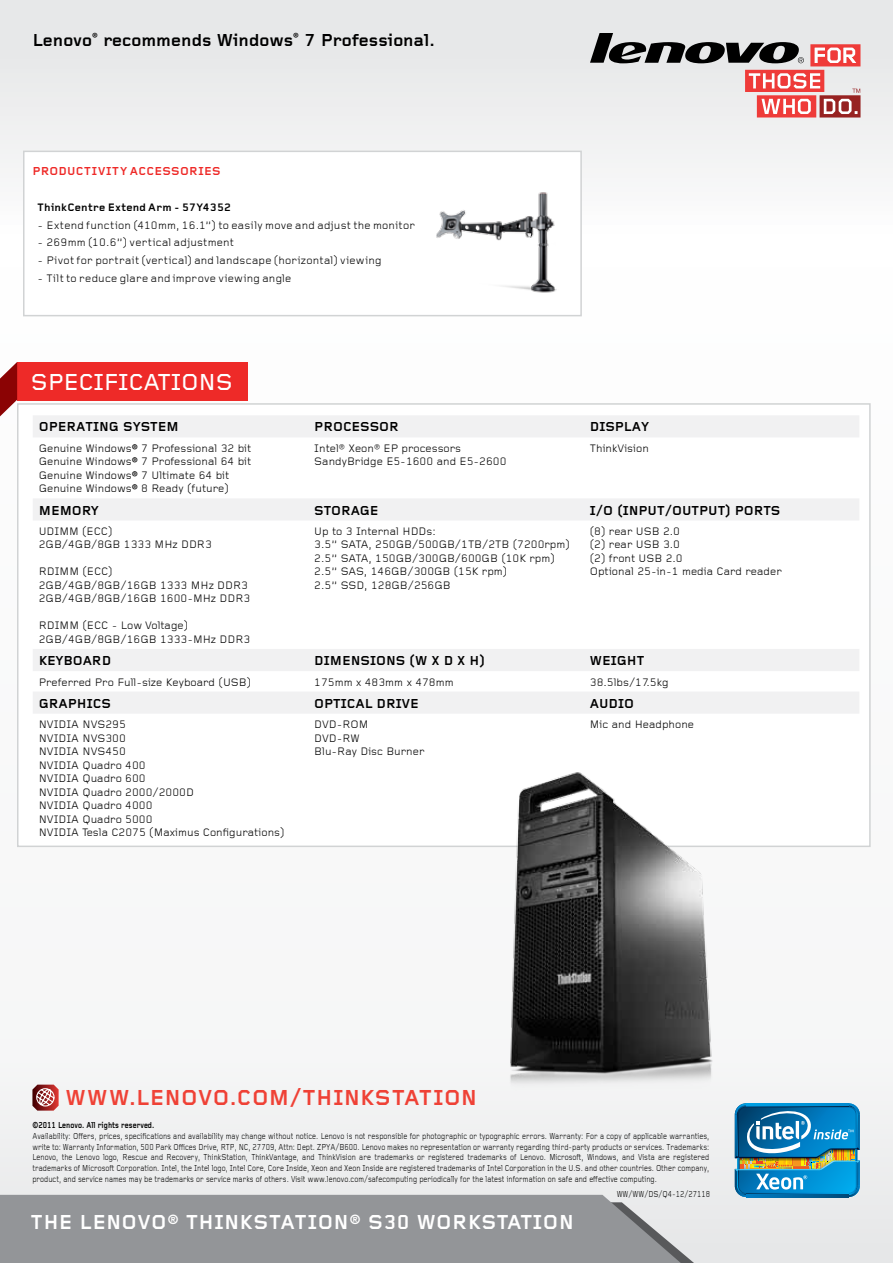
<style>
.page{position:relative;width:893px;height:1263px;background:#fff}
.page>*{position:absolute;margin:0;border:0;box-sizing:border-box;transform-origin:0 0}
.t1{font:500 24px "Foundry Gridnik";color:#fff}
.t2{font:700 22.5px "Foundry Gridnik";letter-spacing:.03em;color:#ef4136}
.t3{font:700 21px "Foundry Gridnik";letter-spacing:.025em;color:#fff}
.t4{font:700 18px "Foundry Gridnik";color:#000}
.t5{font:700 13.5px "Foundry Gridnik";color:#000}
.t6{font:700 12px "Foundry Gridnik";letter-spacing:.03em;color:#ee2a28}
.t7{font:11.25px/13.5px "Foundry Gridnik";color:#000}
.t8{font:11.25px "Foundry Gridnik";letter-spacing:.02em;color:#000}
.t9{font:700 11.25px "Foundry Gridnik";letter-spacing:.025em;color:#000}
.t10{font:9px/10.8px "Foundry Gridnik";color:#000;text-align:justify;scale:.8 1}
.t11{font:700 9px "Foundry Gridnik";color:#000;scale:.8 1}
.s1{font-weight:700}
</style>
<div class="page">
<div style="left:0;top:0;width:893px;height:1263px;background:linear-gradient(to right,#f2f2f2,#f5f6f6)"></div>
<div style="left:17px;top:403px;width:854px;height:444px;background:#fff;border:2px solid #d1d3d4"></div>
<svg style="left:32px;top:1084px;width:27px;height:26px"></svg>
<div style="left:17px;top:362px;width:231px;height:38px;background:#ee2a28"></div>
<svg style="left:0;top:362px;width:17px;height:54px"></svg>
<svg style="left:33px;top:416px;width:826px;height:297px"></svg>
<img style="left:492px;top:772px;width:227px;height:325px">
<div style="left:23px;top:151px;width:559px;height:165px;background:#fff;border:2px solid #d1d3d4"></div>
<img style="left:436px;top:192px;width:121px;height:101px">
<img style="left:735px;top:1103px;width:125px;height:94px">
<svg style="left:590px;top:33px;width:270px;height:85px"></svg>
<div style="left:0;top:1195px;width:681px;height:68px;background:#939598"></div>
<h3 class="t4" style="left:32px;top:30px;width:404px">Lenovo<sup>®</sup> recommends Windows<sup>®</sup> 7 Professional.</h3>
<p class="t6" style="left:32px;top:164px;width:190px">PRODUCTIVITY ACCESSORIES</p>
<p class="t9" style="left:37px;top:201px;width:195px">ThinkCentre Extend Arm - 57Y4352</p>
<p class="t7" style="left:37px;top:219px;width:379px">- Extend function (410mm, 16.1”) to easily move and adjust the monitor</p>
<p class="t7" style="left:37px;top:236px;width:198px">- 269mm (10.6”) vertical adjustment</p>
<p class="t8" style="left:37px;top:254px;width:346px">- Pivot for portrait (vertical) and landscape (horizontal) viewing</p>
<p class="t7" style="left:37px;top:272px;width:256px">- Tilt to reduce glare and improve viewing angle</p>
<h1 class="t1" style="left:31px;top:369px;width:16px">SPECIFICATIONS</h1>
<p class="t5" style="left:39px;top:419px;width:20px">Opera</p>
<p class="t5" style="left:85px;top:419px;width:17px">ting</p>
<p class="t5" style="left:123px;top:419px;width:45px">System</p>
<p class="t5" style="left:314px;top:419px;width:86px">PROCESSOR</p>
<p class="t5" style="left:590px;top:419px;width:61px">DISPLAY</p>
<p class="t7" style="left:39px;top:442px;width:214px">Genuine Windows<span class="s1">®</span> 7 Professional 32 bit Genuine Windows<span class="s1">®</span> 7 Professional 64 bit Genuine Windows<span class="s1">®</span> 7 Ultimate 64 bit Genuine Windows<span class="s1">®</span> 8 Ready (future)</p>
<p class="t7" style="left:314px;top:442px;width:194px">Intel® Xeon® EP processors<br>SandyBridge E5-1600 and E5-2600</p>
<p class="t7" style="left:590px;top:442px;width:61px">ThinkVision</p>
<p class="t5" style="left:39px;top:503px;width:62px">MEMORY</p>
<p class="t5" style="left:314px;top:503px;width:66px">STORAGE</p>
<p class="t5" style="left:590px;top:503px;width:192px">I/O (INPUT/OUTPUT) PORTS</p>
<p class="t7" style="left:39px;top:525px;width:175px">UDIMM (ECC)<br>2GB/4GB/8GB 1333 MHz DDR3</p>
<p class="t7" style="left:39px;top:565px;width:213px">RDIMM (ECC)<br>2GB/4GB/8GB/16GB 1333 MHz DDR3<br>2GB/4GB/8GB/16GB 1600-MHz DDR3</p>
<p class="t7" style="left:39px;top:619px;width:213px">RDIMM (ECC - Low Voltage)<br>2GB/4GB/8GB/16GB 1333-MHz DDR3</p>
<p class="t7" style="left:314px;top:525px;width:257px">Up to 3 Internal HDDs:<br>3.5” SATA, 250GB/500GB/1TB/2TB (7200rpm)<br>2.5” SATA, 150GB/300GB/600GB (10K rpm)<br>2.5” SAS, 146GB/300GB (15K rpm)<br>2.5” SSD, 128GB/256GB</p>
<p class="t7" style="left:590px;top:525px;width:194px">(8) rear USB 2.0<br>(2) rear USB 3.0<br>(2) front USB 2.0<br>Optional 25-in-1 media Card reader</p>
<p class="t5" style="left:39px;top:653px;width:74px">KEYBOARD</p>
<p class="t5" style="left:314px;top:653px;width:172px">DIMENSIONS (W X D X H)</p>
<p class="t5" style="left:590px;top:653px;width:55px">WEIGHT</p>
<p class="t7" style="left:39px;top:676px;width:214px">Preferred Pro Full-size Keyboard (USB)</p>
<p class="t7" style="left:314px;top:676px;width:141px">175mm x 483mm x 478mm</p>
<p class="t7" style="left:590px;top:676px;width:80px">38.5lbs/17.5kg</p>
<p class="t5" style="left:39px;top:696px;width:74px">GRAPHICS</p>
<p class="t5" style="left:314px;top:696px;width:106px">OPTICAL DRIVE</p>
<p class="t5" style="left:590px;top:696px;width:46px">AU DIO</p>
<p class="t7" style="left:39px;top:718px;width:247px">NVIDIA NVS295<br>NVIDIA NVS300<br>NVIDIA NVS450<br>NVIDIA Quadro 400<br>NVIDIA Quadro 600<br>NVIDIA Quadro 2000/2000D<br>NVIDIA Quadro 4000<br>NVIDIA Quadro 5000<br>NVIDIA Tesla C2075 (Maximus Configurations)</p>
<p class="t7" style="left:314px;top:718px;width:112px">DVD-ROM<br>DVD-RW<br>Blu-Ray Disc Burner</p>
<p class="t7" style="left:590px;top:718px;width:106px">Mic and Headphone</p>
<h2 class="t2" style="left:65px;top:1085px;width:22px">www</h2>
<h2 class="t2" style="left:129px;top:1085px;width:23px">.lenovo</h2>
<h2 class="t2" style="left:230px;top:1085px;width:25px">.com</h2>
<h2 class="t2" style="left:289px;top:1085px;width:41px">/thin</h2>
<h2 class="t2" style="left:360px;top:1085px;width:88px">ks tation</h2>
<p class="t11" style="left:32px;top:1120px;width:154px">©2011 Lenovo. All rights reserved.</p>
<p class="t10" style="left:32px;top:1131px;width:848px">Availability: Offers, prices, specifications and availability may change without notice. Lenovo is not responsible for photographic or typographic errors. Warranty: For a copy of applicable warranties, write to: Warranty Information, 500 Park Offices Drive, RTP, NC, 27709, Attn: Dept. ZPYA/B600. Lenovo makes no representation or warranty regarding third-party products or services. Trademarks:<br>Lenovo, the Lenovo logo, Rescue and Recovery, ThinkStation, ThinkVantage, and ThinkVision are trademarks or registered trademarks of Lenovo. Microsoft, Windows, and Vista are registered trademarks of Microsoft Corporation. Intel, the Intel logo, Intel Core, Core Inside, Xeon and Xeon Inside are registered trademarks of Intel Corporation in the U.S. and other countries. Other company, product, and service names may be trademarks or service marks of others. Visit www.lenovo.com/safecomputing periodically for the latest information on safe and effective computing.</p>
<h3 class="t3" style="left:31px;top:1211px;width:291px">THE LENOVO® THINKstation</h3>
<h3 class="t3" style="left:349px;top:1211px;width:226px">® S30 WORKSTATION</h3>
<p class="t10" style="left:617px;top:1189px;width:119px">WW/WW/DS/Q4-12/27118</p>
</div>
